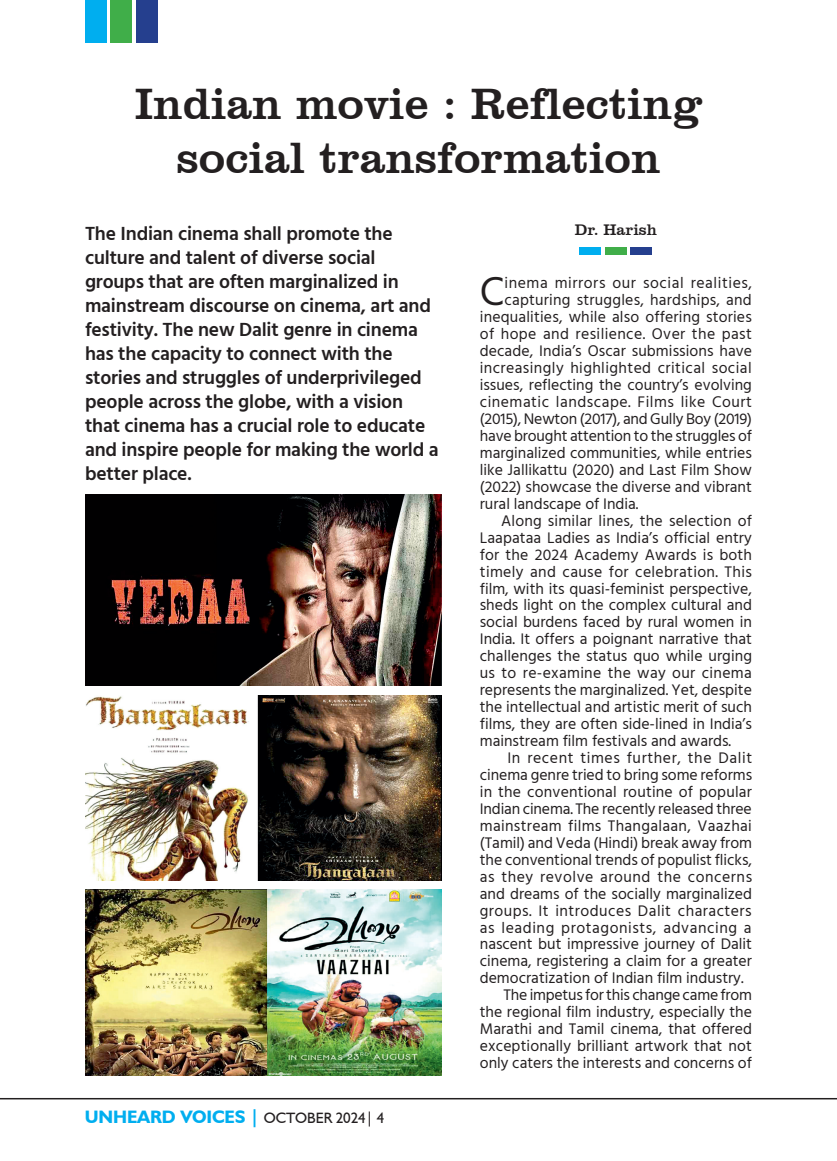
<style>
.page{position:relative;width:837px;height:1161px;background:#fff}
.page>*{position:absolute;margin:0;border:0;box-sizing:border-box;transform-origin:0 0}
.First{font:45px/54.2px "Clarendon BT";color:#231f20;text-align:center}
.DROP_CAP{font:40.95px "Hind";color:#231f20}
.First-2{font:600 19.5px/24px "Hind";letter-spacing:-.01em;color:#231f20}
.t1{font:700 18px "Humanist 521 BT";letter-spacing:-.005em;color:#00aeef}
.DROP_CAP-2{font:15.75px/17px "Hind";color:#231f20;text-align:justify}
.DROP_CAP-3{font:15.75px "Hind";letter-spacing:.025em;color:#231f20}
.DROP_CAP-4{font:15.75px "Hind";letter-spacing:.03em;color:#231f20}
.DROP_CAP-5{font:15.75px "Hind";letter-spacing:.035em;color:#231f20}
.First-3{font:15.75px "Clarendon BT";color:#231f20}
.s1{font-weight:400;font-size:15px;color:#231f20}
</style>
<div class="page">
<div style="left:580px;top:247px;width:21px;height:8px;background:#00aeef"></div>
<div style="left:605px;top:247px;width:22px;height:8px;background:#40ae49"></div>
<div style="left:631px;top:247px;width:21px;height:8px;background:#253f8e"></div>
<img style="left:85px;top:695px;width:357px;height:185px">
<img style="left:85px;top:889px;width:357px;height:187px">
<img style="left:85px;top:495px;width:357px;height:191px">
<div style="left:85px;top:0;width:21px;height:43px;background:#00aeef"></div>
<div style="left:111px;top:0;width:21px;height:43px;background:#40ae49"></div>
<div style="left:136px;top:0;width:21px;height:43px;background:#253f8e"></div>
<hr style="left:0;top:1098px;width:837px;height:1px;background:#231f20">
<p class="First" style="left:135px;top:76px;width:569px">Indian movie : Reflecting social transformation</p>
<p class="First-2" style="left:85px;top:223px;width:355px">The Indian cinema shall promote the culture and talent of diverse social groups that are often marginalized in mainstream discourse on cinema, art and festivity. The new Dalit genre in cinema has the capacity to connect with the stories and struggles of underprivileged people across the globe, with a vision that cinema has a crucial role to educate and inspire people for making the world a better place.</p>
<p class="t1" style="left:85px;top:1106px;width:301px">UNHEARD VOICES | <span class="s1">OCTOBER 2024| 4</span></p>
<p class="First-3" style="left:575px;top:220px;width:84px">Dr. Harish</p>
<p class="DROP_CAP" style="left:480px;top:264px;width:26px">C</p>
<p class="DROP_CAP-5" style="left:504px;top:273px;width:249px">inema mirrors our social realities,</p>
<p class="DROP_CAP-2" style="left:504px;top:292px;width:249px">capturing struggles, hardships, and</p>
<p class="DROP_CAP-2" style="left:480px;top:309px;width:274px">inequalities, while also offering stories</p>
<p class="DROP_CAP-3" style="left:480px;top:323px;width:274px">of hope and resilience. Over the past</p>
<p class="DROP_CAP-2" style="left:480px;top:343px;width:274px">decade, India’s Oscar submissions have</p>
<p class="DROP_CAP-3" style="left:480px;top:357px;width:273px">increasingly highlighted critical social</p>
<p class="DROP_CAP-2" style="left:480px;top:377px;width:274px">issues, reflecting the country’s evolving</p>
<p class="DROP_CAP-4" style="left:480px;top:391px;width:274px">cinematic landscape. Films like Court</p>
<p class="DROP_CAP-2" style="left:480px;top:411px;width:274px">(2015), Newton (2017), and Gully Boy (2019)</p>
<p class="DROP_CAP-2" style="left:480px;top:428px;width:274px">have brought attention to the struggles of</p>
<p class="DROP_CAP-2" style="left:480px;top:445px;width:274px">marginalized communities, while entries</p>
<p class="DROP_CAP-2" style="left:480px;top:462px;width:274px">like Jallikattu (2020) and Last Film Show</p>
<p class="DROP_CAP-2" style="left:480px;top:479px;width:274px">(2022) showcase the diverse and vibrant</p>
<p class="DROP_CAP-2" style="left:480px;top:496px;width:160px">rural landscape of India.</p>
<p class="DROP_CAP-2" style="left:480px;top:513px;width:274px;text-indent:21px">Along similar lines, the selection of Laapataa Ladies as India’s official entry for the 2024 Academy Awards is both timely and cause for celebration. This film, with its quasi-feminist perspective, sheds light on the complex cultural and social burdens faced by rural women in India. It offers a poignant narrative that challenges the status quo while urging us to re-examine the way our cinema represents the marginalized. Yet, despite the intellectual and artistic merit of such films, they are often side-lined in India’s mainstream film festivals and awards.</p>
<p class="DROP_CAP-2" style="left:480px;top:750px;width:274px;text-indent:28px">In recent times further, the Dalit cinema genre tried to bring some reforms in the conventional routine of popular Indian cinema. The recently released three mainstream films Thangalaan, Vaazhai (Tamil) and Veda (Hindi) break away from the conventional trends of populist flicks, as they revolve around the concerns and dreams of the socially marginalized groups. It introduces Dalit characters as leading protagonists, advancing a nascent but impressive journey of Dalit cinema, registering a claim for a greater democratization of Indian film industry.</p>
<p class="DROP_CAP-2" style="left:480px;top:987px;width:274px;text-indent:24px">The impetus for this change came from the regional film industry, especially the Marathi and Tamil cinema, that offered exceptionally brilliant artwork that not only caters the interests and concerns of</p>
</div>
